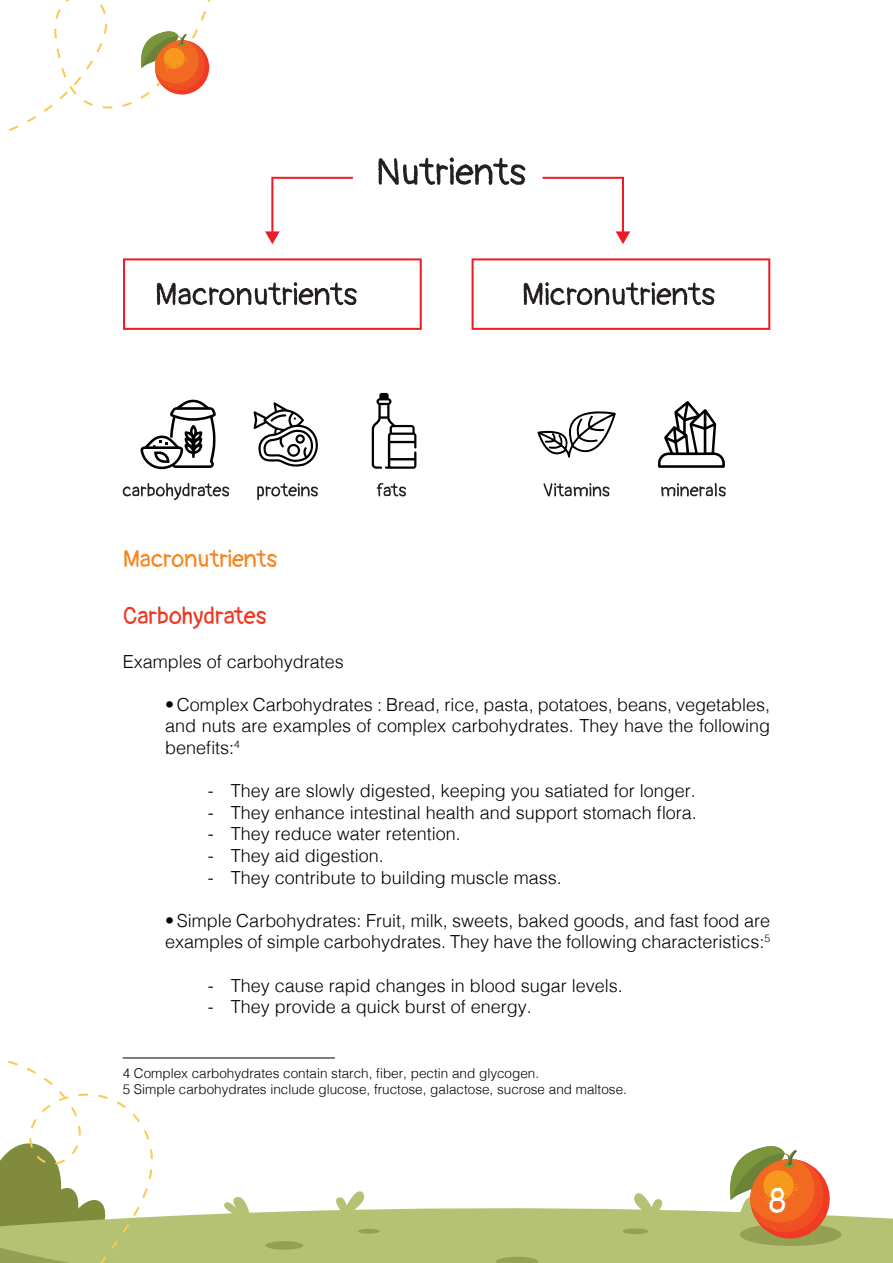
<style>
.page{position:relative;width:893px;height:1263px;background:#fff}
.page>*{position:absolute;margin:0;border:0;box-sizing:border-box;transform-origin:0 0}
.t1{font:34.95px "Pangolin";color:#fff}
.t2{font:24px "Pangolin";color:#f68621}
.t3{font:24px "Pangolin";color:#ee3824}
.t4{font:300 18px/21.6px "Helvetica";color:#000;text-align:justify}
.t5{font:300 13.5px/16.2px "Helvetica";color:#000}
</style>
<div class="page">
<svg style="left:9px;top:0;width:202px;height:131px"></svg>
<svg style="left:0;top:1057px;width:893px;height:206px"></svg>
<hr style="left:123px;top:1057px;width:212px;height:1px;background:#020000">
<svg style="left:378px;top:157px;width:147px;height:28px"></svg>
<svg style="left:123px;top:258px;width:299px;height:72px"></svg>
<svg style="left:123px;top:483px;width:106px;height:17px"></svg>
<svg style="left:257px;top:483px;width:61px;height:17px"></svg>
<svg style="left:377px;top:483px;width:29px;height:13px"></svg>
<svg style="left:544px;top:483px;width:66px;height:13px"></svg>
<svg style="left:661px;top:483px;width:65px;height:13px"></svg>
<svg style="left:472px;top:258px;width:298px;height:72px"></svg>
<svg style="left:265px;top:177px;width:88px;height:67px"></svg>
<svg style="left:542px;top:177px;width:88px;height:67px"></svg>
<svg style="left:140px;top:399px;width:76px;height:70px"></svg>
<svg style="left:254px;top:402px;width:64px;height:65px"></svg>
<svg style="left:372px;top:393px;width:44px;height:76px"></svg>
<svg style="left:537px;top:411px;width:79px;height:47px"></svg>
<svg style="left:658px;top:401px;width:67px;height:67px"></svg>
<h2 class="t2" style="left:123px;top:536px;width:156px">Macronutrients</h2>
<h2 class="t3" style="left:123px;top:594px;width:145px">Carbohydrates</h2>
<p class="t4" style="left:123px;top:649px;width:223px">Examples of carbohydrates</p>
<p class="t4" style="left:165px;top:692px;width:607px">•Complex Carbohydrates : Bread, rice, pasta, potatoes, beans, vegetables, and nuts are examples of complex carbohydrates. They have the following benefits:<sup>4</sup></p>
<p class="t4" style="left:208px;top:779px;width:490px">- They are slowly digested, keeping you satiated for longer.</p>
<p class="t4" style="left:208px;top:800px;width:491px">- They enhance intestinal health and support stomach flora.</p>
<p class="t4" style="left:208px;top:822px;width:255px">- They reduce water retention.</p>
<p class="t4" style="left:208px;top:843px;width:178px">- They aid digestion.</p>
<p class="t4" style="left:208px;top:865px;width:356px">- They contribute to building muscle mass.</p>
<p class="t4" style="left:165px;top:908px;width:607px">•Simple Carbohydrates: Fruit, milk, sweets, baked goods, and fast food are examples of simple carbohydrates. They have the following characteristics:<sup>5</sup></p>
<p class="t4" style="left:208px;top:973px;width:417px">- They cause rapid changes in blood sugar levels.</p>
<p class="t4" style="left:208px;top:995px;width:326px">- They provide a quick burst of energy.</p>
<p class="t5" style="left:123px;top:1064px;width:506px">4 Complex carbohydrates contain starch, fiber, pectin and glycogen.<br>5 Simple carbohydrates include glucose, fructose, galactose, sucrose and maltose.</p>
<h1 class="t1" style="left:769px;top:1169px;width:19px">8</h1>
</div>
